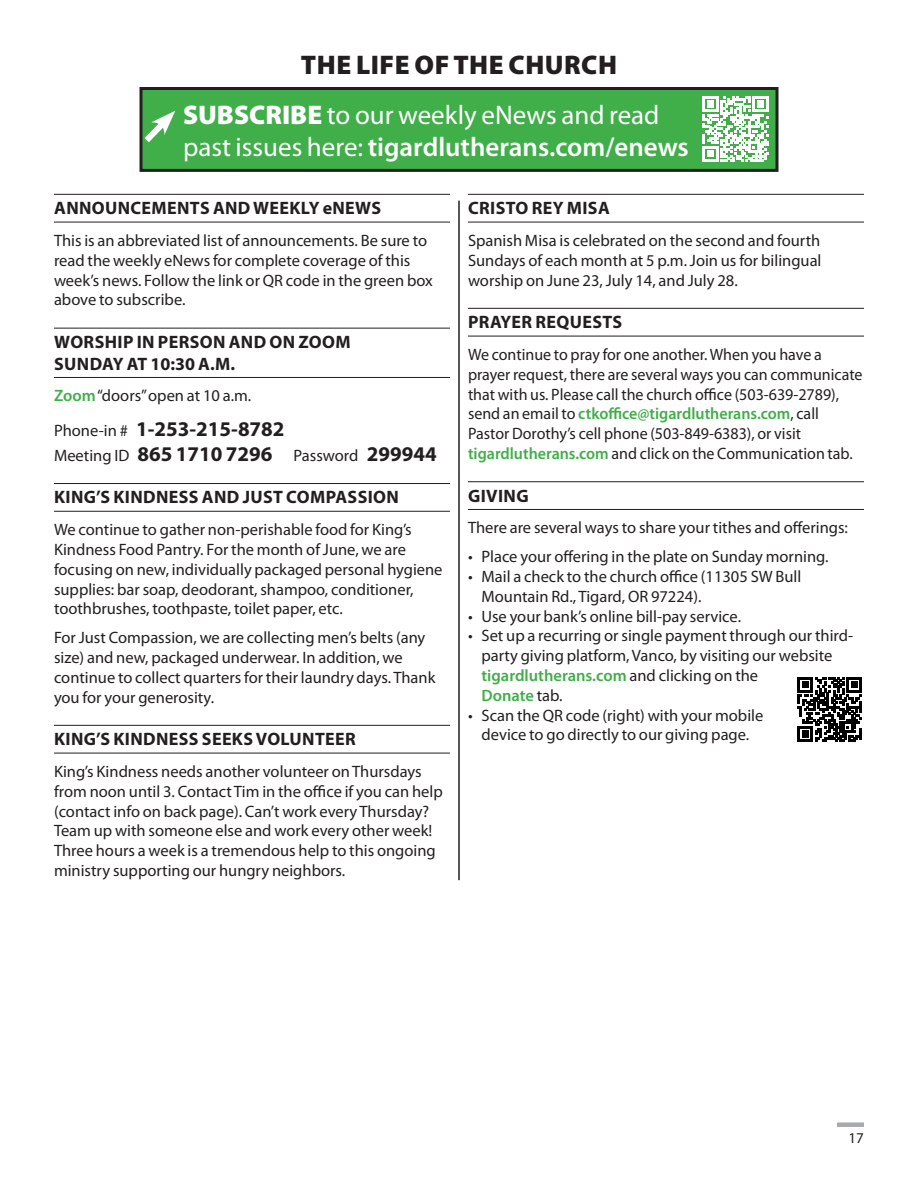
<style>
.page{position:relative;width:918px;height:1188px;background:#fff}
.page>*{position:absolute;margin:0;border:0;box-sizing:border-box;transform-origin:0 0}
.major_head{font:27px/32.4px "Myriad Pro";color:#fff}
.main_heading{font:900 27px "Myriad Pro";letter-spacing:.02em;color:#231f20}
.announcement{font:700 21px "Myriad Pro";color:#231f20}
.heading{font:700 18px/21.6px "Myriad Pro";letter-spacing:.02em;color:#231f20}
.announcement-2{font:16.5px/19.8px "Myriad Pro";color:#231f20}
.bullet_list{font:16.5px/19.8px "Myriad Pro";color:#231f20}
.t1{font:15px "Myriad Pro";color:#231f20}
.s1{font-weight:900}
.s2{font-weight:600}
.s3{font-weight:600;color:#40ae49}
.s4{font-weight:400;font-size:16.5px}
.s5{font-weight:700;font-size:21px}
</style>
<div class="page">
<div style="left:837px;top:1122px;width:27px;height:5px;background:#a8a9ad"></div>
<svg style="left:797px;top:677px;width:65px;height:65px"></svg>
<hr style="left:54px;top:194px;width:396px;height:1px;background:#231f20">
<hr style="left:54px;top:222px;width:396px;height:1px;background:#231f20">
<hr style="left:54px;top:328px;width:396px;height:1px;background:#231f20">
<hr style="left:54px;top:377px;width:396px;height:1px;background:#231f20">
<hr style="left:54px;top:483px;width:396px;height:1px;background:#231f20">
<hr style="left:54px;top:511px;width:396px;height:1px;background:#231f20">
<hr style="left:54px;top:725px;width:396px;height:1px;background:#231f20">
<hr style="left:54px;top:753px;width:396px;height:1px;background:#231f20">
<hr style="left:468px;top:194px;width:396px;height:1px;background:#231f20">
<hr style="left:468px;top:222px;width:396px;height:1px;background:#231f20">
<hr style="left:468px;top:308px;width:396px;height:1px;background:#231f20">
<hr style="left:468px;top:336px;width:396px;height:1px;background:#231f20">
<hr style="left:468px;top:481px;width:396px;height:1px;background:#231f20">
<hr style="left:468px;top:509px;width:396px;height:1px;background:#231f20">
<hr style="left:459px;top:201px;width:1px;height:679px;background:#231f20">
<div style="left:141px;top:88px;width:636px;height:82px;background:#40ae49"></div>
<div style="left:140px;top:87px;width:638px;height:85px;border:3px solid #231f20"></div>
<svg style="left:139px;top:111px;width:36px;height:38px"></svg>
<svg style="left:703px;top:96px;width:66px;height:66px"></svg>
<p class="main_heading" style="left:301px;top:47px;width:318px">THE LIFE OF THE CHURCH</p>
<p class="major_head" style="left:183px;top:98px;width:507px"><span class="s1">SUBSCRIBE</span> to our weekly eNews and read past issues here: <span class="s2">tigardlutherans.com/enews</span></p>
<p class="heading" style="left:54px;top:197px;width:328px">ANNOUNCEMENTS AND WEEKLY eNEWS</p>
<p class="announcement-2" style="left:54px;top:230px;width:380px">This is an abbreviated list of announcements. Be sure to read the weekly eNews for complete coverage of this week’s news. Follow the link or QR code in the green box above to subscribe.</p>
<p class="heading" style="left:54px;top:331px;width:298px">WORSHIP IN PERSON AND ON ZOOM<br>SUNDAY AT 10:30 A.M.</p>
<p class="announcement-2" style="left:54px;top:386px;width:199px"><span class="s3">Zoom</span> “doors” open at 10 a.m.</p>
<p class="announcement" style="left:54px;top:415px;width:232px"><span class="s4">Phone-in #</span> 1-253-215-8782</p>
<p class="announcement-2" style="left:54px;top:445px;width:384px">Meeting ID <span class="s5">865 1710 7296</span> Password <span class="s5">299944</span></p>
<p class="heading" style="left:54px;top:486px;width:346px">KING’S KINDNESS AND JUST COMPASSION</p>
<p class="announcement-2" style="left:54px;top:520px;width:390px">We continue to gather non-perishable food for King’s Kindness Food Pantry. For the month of June, we are focusing on new, individually packaged personal hygiene supplies: bar soap, deodorant, shampoo, conditioner, toothbrushes, toothpaste, toilet paper, etc.</p>
<p class="announcement-2" style="left:54px;top:628px;width:383px">For Just Compassion, we are collecting men’s belts (any size) and new, packaged underwear. In addition, we continue to collect quarters for their laundry days. Thank you for your generosity.</p>
<p class="heading" style="left:54px;top:728px;width:303px">KING’S KINDNESS SEEKS VOLUNTEER</p>
<p class="announcement-2" style="left:54px;top:761px;width:390px">King’s Kindness needs another volunteer on Thursdays from noon until 3. Contact Tim in the office if you can help (contact info on back page). Can’t work every Thursday?<br>Team up with someone else and work every other week!<br>Three hours a week is a tremendous help to this ongoing ministry supporting our hungry neighbors.</p>
<p class="heading" style="left:468px;top:197px;width:143px">CRISTO REY MISA</p>
<p class="announcement-2" style="left:468px;top:230px;width:355px;text-align:justify">Spanish Misa is celebrated on the second and fourth Sundays of each month at 5 p.m. Join us for bilingual worship on June 23, July 14, and July 28.</p>
<p class="heading" style="left:468px;top:311px;width:156px">PRAYER REQUESTS</p>
<p class="announcement-2" style="left:468px;top:344px;width:396px">We continue to pray for one another. When you have a prayer request, there are several ways you can communicate that with us. Please call the church office (503-639-2789), send an email to <span class="s3">ctkoffice@tigardlutherans.com</span>, call Pastor Dorothy’s cell phone (503-849-6383), or visit <span class="s3">tigardlutherans.com</span> and click on the Communication tab.</p>
<p class="heading" style="left:468px;top:484px;width:62px">GIVING</p>
<p class="announcement-2" style="left:468px;top:518px;width:382px">There are several ways to share your tithes and offerings:</p>
<p class="bullet_list" style="left:468px;top:547px;width:362px">• Place your offering in the plate on Sunday morning.</p>
<p class="bullet_list" style="left:482px;top:566px;width:321px;text-indent:-14px">• Mail a check to the church office (11305 SW Bull<br>Mountain Rd., Tigard, OR 97224).</p>
<p class="bullet_list" style="left:468px;top:606px;width:275px">• Use your bank’s online bill-pay service.</p>
<p class="bullet_list" style="left:482px;top:626px;width:373px;text-indent:-14px">• Set up a recurring or single payment through our third&shy;party giving platform, Vanco, by visiting our website <span class="s3">tigardlutherans.com</span> and clicking on the<br><span class="s3">Donate</span> tab.</p>
<p class="bullet_list" style="left:468px;top:705px;width:297px;text-align:center">• Scan the QR code (right) with your mobile device to go directly to our giving page.</p>
<p class="t1" style="left:849px;top:1129px;width:17px">17</p>
</div>
